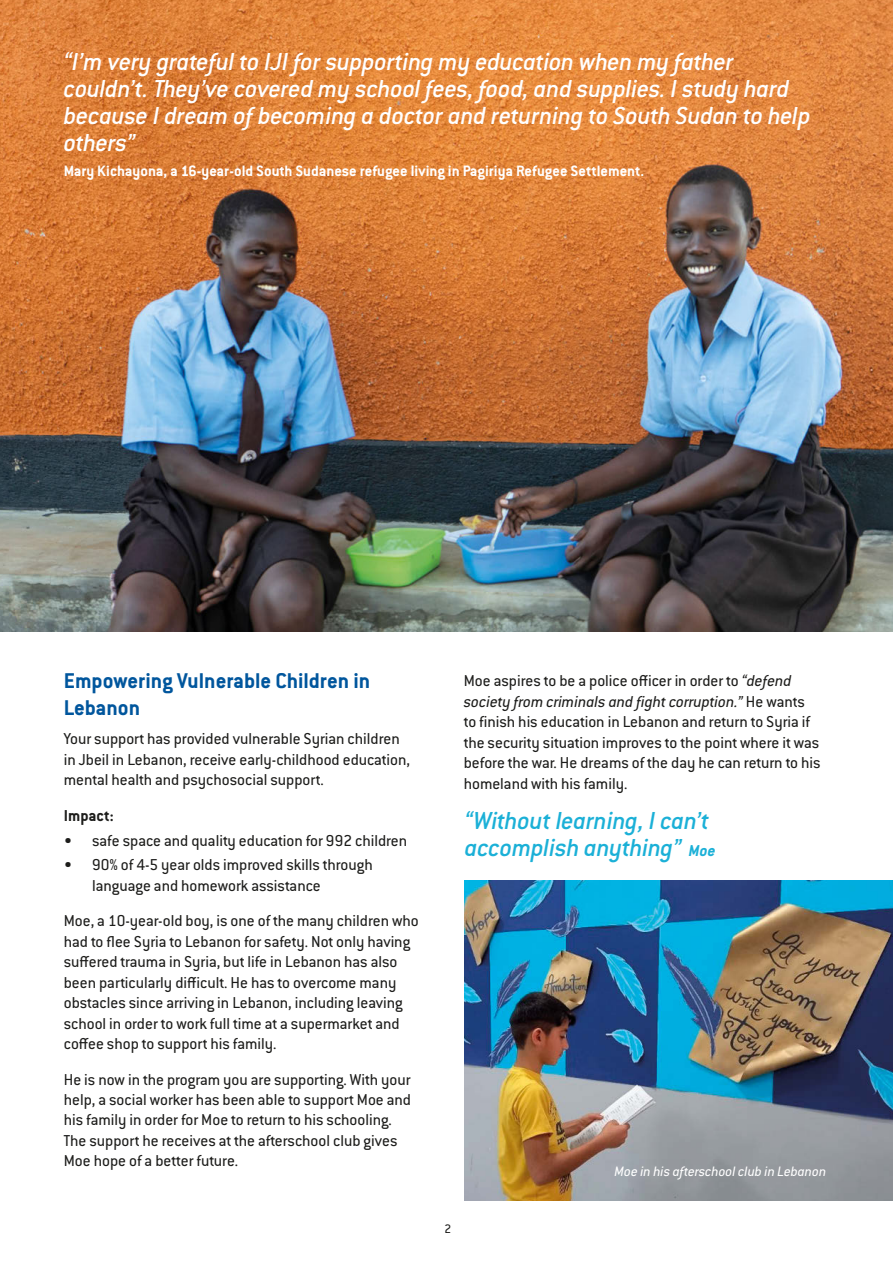
<style>
.page{position:relative;width:893px;height:1263px;background:#fff}
.page>*{position:absolute;margin:0;border:0;box-sizing:border-box;transform-origin:0 0}
.t1{font:italic 500 27px/27px "Conduit ITC Std";letter-spacing:-.015em;color:#fff}
.t2{font:italic 500 27px/26.8px "Conduit ITC Std";letter-spacing:-.01em;color:#1bb0d7}
.t3{font:700 23.4px/27px "Conduit ITC Std";color:#00569d}
.t4{font:17.4px/20.5px "Conduit ITC Std";color:#1d1d1b}
.t5{font:700 17.4px "Conduit ITC Std";color:#1d1d1b}
.t6{font:700 16.5px "Conduit ITC Std";color:#fff}
.t7{font:italic 15px "Conduit ITC Std";color:#fff}
.t8{font:13.5px "Conduit ITC Std";color:#1d1d1b}
.s1{font-style:italic}
.s2{font-weight:700;font-size:17.4px}
</style>
<div class="page">
<img style="left:0;top:0;width:893px;height:631px">
<img style="left:465px;top:880px;width:428px;height:321px">
<h1 class="t1" style="left:64px;top:47px;width:749px">“I’m very grateful to IJI for supporting my education when my father couldn’t. They’ve covered my school fees, food, and supplies. I study hard because I dream of becoming a doctor and returning to South Sudan to help others”</h1>
<p class="t6" style="left:64px;top:161px;width:582px">Mary Kichayona, a 16-year-old South Sudanese refugee living in Pagiriya Refugee Settlement.</p>
<h2 class="t3" style="left:64px;top:666px;width:308px">Empowering Vulnerable Children in<br>Lebanon</h2>
<p class="t4" style="left:64px;top:728px;width:348px">Your support has provided vulnerable Syrian children in Jbeil in Lebanon, receive early-childhood education, mental health and psychosocial support.</p>
<p class="t5" style="left:64px;top:805px;width:51px">Impact:</p>
<p class="t4" style="left:64px;top:829px;width:345px">• safe space and quality education for 992 children</p>
<p class="t4" style="left:92px;top:854px;width:282px;text-indent:-28px">• 90% of 4-5 year olds improved skills through language and homework assistance</p>
<p class="t4" style="left:64px;top:910px;width:356px">Moe, a 10-year-old boy, is one of the many children who had to flee Syria to Lebanon for safety. Not only having suffered trauma in Syria, but life in Lebanon has also been particularly difficult. He has to overcome many obstacles since arriving in Lebanon, including leaving school in order to work full time at a supermarket and coffee shop to support his family.</p>
<p class="t4" style="left:64px;top:1068px;width:349px">He is now in the program you are supporting. With your help, a social worker has been able to support Moe and his family in order for Moe to return to his schooling.<br>The support he receives at the afterschool club gives Moe hope of a better future.</p>
<p class="t4" style="left:464px;top:670px;width:358px">Moe aspires to be a police officer in order to <span class="s1">“defend society from criminals and fight corruption.”</span> He wants to finish his education in Lebanon and return to Syria if the security situation improves to the point where it was before the war. He dreams of the day he can return to his homeland with his family.</p>
<h1 class="t2" style="left:465px;top:806px;width:253px">“Without learning, I can’t accomplish anything” <span class="s2">Moe</span></h1>
<p class="t8" style="left:444px;top:1221px;width:8px">2</p>
<p class="t7" style="left:614px;top:1162px;width:213px">Moe in his afterschool club in Lebanon</p>
</div>
